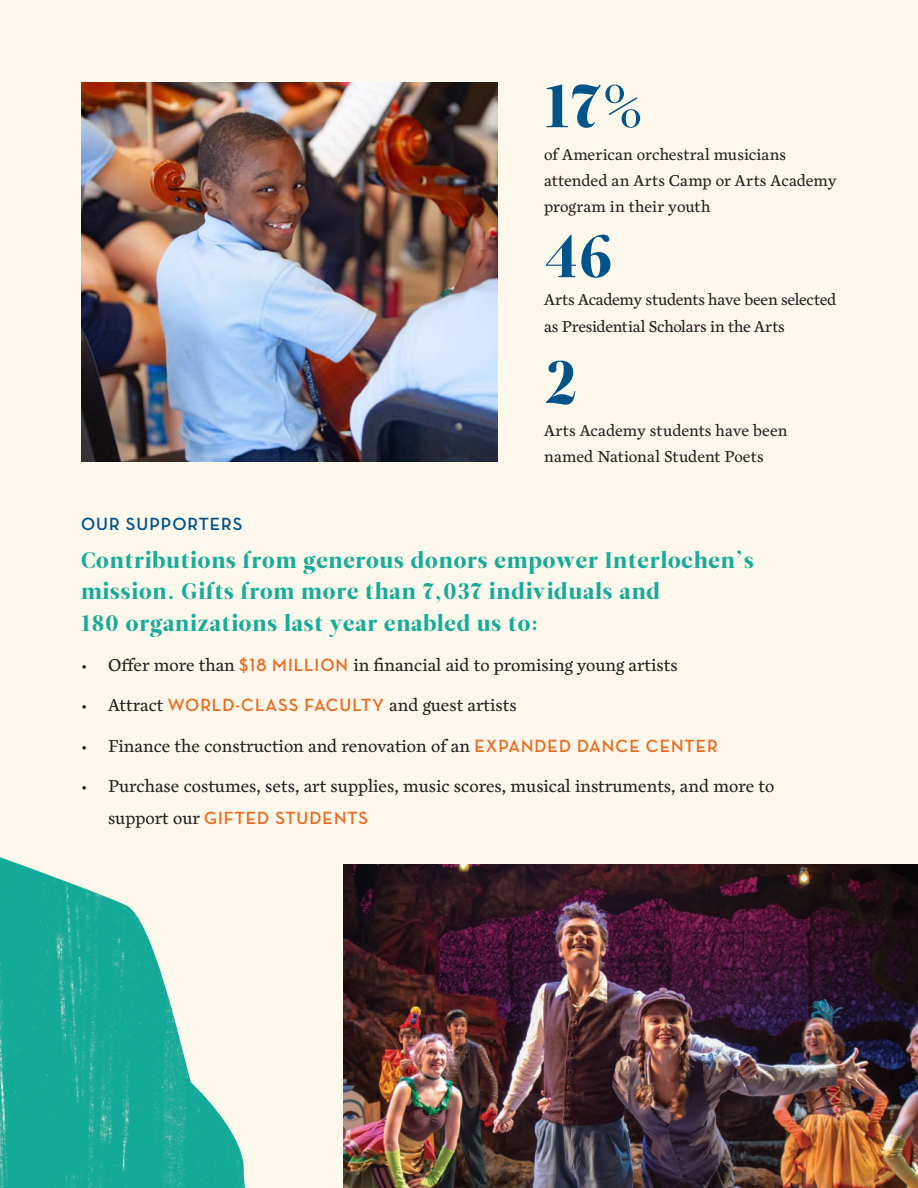
<style>
.page{position:relative;width:918px;height:1188px;background:#fdf8ec}
.page>*{position:absolute;margin:0;border:0;box-sizing:border-box;transform-origin:0 0}
.t1{font:60px "Leitura Display";color:#00548b}
.t2{font:22.5px/31.5px "Leitura Display";letter-spacing:.04em;color:#16ac99}
.t3{font:18px/31.5px "Cardea OTCE";color:#231f20}
.t4{font:700 18px "Neutraface Display";letter-spacing:.06em;color:#00548b}
.t5{font:16.5px/26.2px "Cardea OTCE";letter-spacing:-.005em;color:#231f20}
.s1{font-family:"Neutraface Display";font-weight:700;color:#ec6a20}
</style>
<div class="page">
<img style="left:0;top:857px;width:245px;height:331px">
<img style="left:81px;top:83px;width:416px;height:379px">
<img style="left:343px;top:864px;width:575px;height:324px">
<p class="t1" style="left:544px;top:71px;width:103px">17%</p>
<p class="t5" style="left:544px;top:142px;width:294px">of American orchestral musicians attended an Arts Camp or Arts Academy program in their youth</p>
<p class="t1" style="left:544px;top:221px;width:70px">46</p>
<p class="t5" style="left:544px;top:288px;width:294px">Arts Academy students have been selected as Presidential Scholars in the Arts</p>
<p class="t1" style="left:544px;top:347px;width:36px">2</p>
<p class="t5" style="left:544px;top:419px;width:245px">Arts Academy students have been named National Student Poets</p>
<p class="t4" style="left:81px;top:514px;width:163px">OUR SUPPORTERS</p>
<p class="t2" style="left:81px;top:544px;width:674px">Contributions from generous donors empower Interlochen’s mission. Gifts from more than 7,037 individuals and<br>180 organizations last year enabled us to:</p>
<p class="t3" style="left:81px;top:651px;width:598px">• Offer more than <span class="s1">$18 MILLION</span> in financial aid to promising young artists</p>
<p class="t3" style="left:81px;top:691px;width:437px">• Attract <span class="s1">WORLD-CLASS FACULTY</span> and guest artists</p>
<p class="t3" style="left:81px;top:732px;width:638px">• Finance the construction and renovation of an <span class="s1">EXPANDED DANCE CENTER</span></p>
<p class="t3" style="left:108px;top:772px;width:668px;text-indent:-27px">• Purchase costumes, sets, art supplies, music scores, musical instruments, and more to support our <span class="s1">GIFTED STUDENTS</span></p>
</div>
